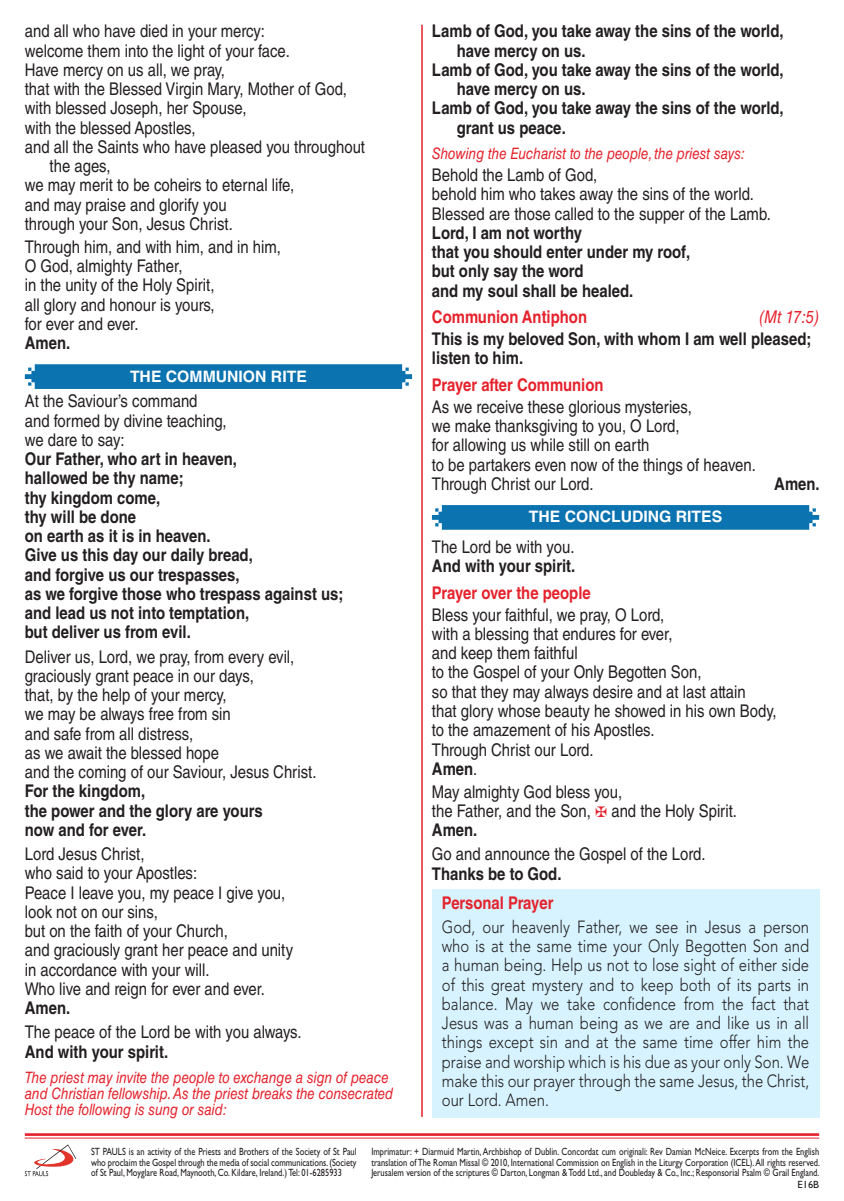
<style>
.page{position:relative;width:844px;height:1201px;background:#fff}
.page>*{position:absolute;margin:0;border:0;box-sizing:border-box;transform-origin:0 0}
.t1{font:17.5px/19.2px "Helvetica LT Std";color:#231f20;scale:.85 1}
.t2{font:700 17.5px/19.2px "Helvetica LT Std";color:#231f20;scale:.85 1}
.t3{font:300 17.5px/19.2px "Avenir LT Std";color:#231f20;text-align:justify;scale:.85 1}
.t4{font:700 17.5px "Helvetica LT Std";color:#e5222c;scale:.85 1}
.t5{font:italic 17.5px "Helvetica LT Std";color:#e5222c;scale:.85 1}
.t6{font:italic 15.75px/15.8px "Helvetica LT Std";color:#e5222c;scale:.85 1}
.t7{font:700 15.75px "Helvetica LT Std";color:#fff}
.t8{font:10.5px/10.8px "Gill Sans Std";color:#231f20;text-align:justify;scale:.8 1}
.s1{font-weight:700}
.s2{color:#e5222c}
</style>
<div class="page">
<hr style="left:25px;top:1133px;width:794px;height:2px;background:#e5222c">
<hr style="left:25px;top:1137px;width:794px;height:1px;background:#e5222c">
<svg style="left:25px;top:1144px;width:52px;height:32px"></svg>
<svg style="left:25px;top:364px;width:387px;height:25px;background:#1479b3"></svg>
<svg style="left:432px;top:505px;width:387px;height:25px;background:#1479b3"></svg>
<div style="left:432px;top:890px;width:387px;height:227px;background:#d6f3ff"></div>
<hr style="left:421px;top:25px;width:1px;height:1091px;background:#e5222c">
<p class="t1" style="left:25px;top:22px;width:284px">and all who have died in your mercy:</p>
<p class="t1" style="left:25px;top:41px;width:313px">welcome them into the light of your face.</p>
<p class="t1" style="left:25px;top:60px;width:237px">Have mercy on us all, we pray,</p>
<p class="t1" style="left:25px;top:79px;width:380px">that with the Blessed Virgin Mary, Mother of God,</p>
<p class="t1" style="left:25px;top:99px;width:262px">with blessed Joseph, her Spouse,</p>
<p class="t1" style="left:25px;top:118px;width:202px">with the blessed Apostles,</p>
<p class="t1" style="left:25px;top:137px;width:402px">and all the Saints who have pleased you throughout</p>
<p class="t1" style="left:50px;top:156px;width:73px">the ages,</p>
<p class="t1" style="left:25px;top:176px;width:318px">we may merit to be coheirs to eternal life,</p>
<p class="t1" style="left:25px;top:195px;width:239px">and may praise and glorify you</p>
<p class="t1" style="left:25px;top:214px;width:246px">through your Son, Jesus Christ.</p>
<p class="t1" style="left:25px;top:237px;width:303px">Through him, and with him, and in him,<br>O God, almighty Father,<br>in the unity of the Holy Spirit,<br>all glory and honour is yours,<br>for ever and ever.</p>
<p class="t2" style="left:25px;top:333px;width:55px">Amen.</p>
<p class="t7" style="left:130px;top:366px;width:178px">THE COMMUNION RITE</p>
<p class="t1" style="left:25px;top:391px;width:239px">At the Saviour’s command and formed by divine teaching, we dare to say:</p>
<p class="t2" style="left:25px;top:449px;width:376px">Our Father, who art in heaven,<br>hallowed be thy name;<br>thy kingdom come,<br>thy will be done<br>on earth as it is in heaven.<br>Give us this day our daily bread,<br>and forgive us our trespasses,<br>as we forgive those who trespass against us; and lead us not into temptation,<br>but deliver us from evil.</p>
<p class="t1" style="left:25px;top:646px;width:344px">Deliver us, Lord, we pray, from every evil, graciously grant peace in our days,<br>that, by the help of your mercy,<br>we may be always free from sin<br>and safe from all distress,<br>as we await the blessed hope<br>and the coming of our Saviour, Jesus Christ.</p>
<p class="t2" style="left:25px;top:781px;width:281px">For the kingdom,<br>the power and the glory are yours now and for ever.</p>
<p class="t1" style="left:25px;top:844px;width:317px">Lord Jesus Christ,<br>who said to your Apostles:<br>Peace I leave you, my peace I give you, look not on our sins,<br>but on the faith of your Church,<br>and graciously grant her peace and unity in accordance with your will.<br>Who live and reign for ever and ever.</p>
<p class="t2" style="left:25px;top:998px;width:55px">Amen.</p>
<p class="t1" style="left:25px;top:1022px;width:327px">The peace of the Lord be with you always.</p>
<p class="t2" style="left:25px;top:1041px;width:170px">And with your spirit.</p>
<p class="t6" style="left:25px;top:1069px;width:435px">The priest may invite the people to exchange a sign of peace and Christian fellowship. As the priest breaks the consecrated<br>Host the following is sung or said:</p>
<p class="t2" style="left:432px;top:21px;width:415px">Lamb of God, you take away the sins of the world,</p>
<p class="t2" style="left:456px;top:41px;width:153px">have mercy on us.</p>
<p class="t2" style="left:432px;top:60px;width:415px">Lamb of God, you take away the sins of the world,</p>
<p class="t2" style="left:456px;top:79px;width:153px">have mercy on us.</p>
<p class="t2" style="left:432px;top:98px;width:415px">Lamb of God, you take away the sins of the world,</p>
<p class="t2" style="left:456px;top:118px;width:130px">grant us peace.</p>
<p class="t6" style="left:432px;top:146px;width:369px">Showing the Eucharist to the people, the priest says:</p>
<p class="t1" style="left:432px;top:165px;width:400px">Behold the Lamb of God,<br>behold him who takes away the sins of the world.<br>Blessed are those called to the supper of the Lamb.</p>
<p class="t2" style="left:432px;top:223px;width:305px">Lord, I am not worthy<br>that you should enter under my roof, but only say the word<br>and my soul shall be healed.</p>
<p class="t4" style="left:432px;top:306px;width:184px">Communion Antiphon</p>
<p class="t5" style="left:759px;top:307px;width:72px">(Mt 17:5)</p>
<p class="t2" style="left:432px;top:329px;width:448px">This is my beloved Son, with whom I am well pleased; listen to him.</p>
<p class="t4" style="left:432px;top:374px;width:203px">Prayer after Communion</p>
<p class="t1" style="left:432px;top:397px;width:382px">As we receive these glorious mysteries,<br>we make thanksgiving to you, O Lord,<br>for allowing us while still on earth<br>to be partakers even now of the things of heaven.<br>Through Christ our Lord.</p>
<p class="t2" style="left:774px;top:474px;width:55px">Amen.</p>
<p class="t7" style="left:528px;top:507px;width:195px">THE CONCLUDING RITES</p>
<p class="t1" style="left:432px;top:537px;width:169px">The Lord be with you.</p>
<p class="t2" style="left:432px;top:556px;width:170px">And with your spirit.</p>
<p class="t4" style="left:432px;top:582px;width:188px">Prayer over the people</p>
<p class="t1" style="left:432px;top:605px;width:407px">Bless your faithful, we pray, O Lord,<br>with a blessing that endures for ever,<br>and keep them faithful<br>to the Gospel of your Only Begotten Son,<br>so that they may always desire and at last attain<br>that glory whose beauty he showed in his own Body, to the amazement of his Apostles.<br>Through Christ our Lord.<br><span class="s1">Amen</span>.</p>
<p class="t1" style="left:432px;top:781px;width:360px">May almighty God bless you,<br>the Father, and the Son, <span class="s2">✠</span> and the Holy Spirit.<br><span class="s1">Amen.</span></p>
<p class="t1" style="left:432px;top:844px;width:323px">Go and announce the Gospel of the Lord.</p>
<p class="t2" style="left:432px;top:863px;width:154px">Thanks be to God.</p>
<p class="t4" style="left:441px;top:891px;width:133px">Personal Prayer</p>
<p class="t3" style="left:441px;top:917px;width:433px">God, our heavenly Father, we see in Jesus a person who is at the same time your Only Begotten Son and a human being. Help us not to lose sight of either side of this great mystery and to keep both of its parts in balance. May we take confidence from the fact that Jesus was a human being as we are and like us in all things except sin and at the same time offer him the praise and worship which is his due as your only Son. We make this our prayer through the same Jesus, the Christ, our Lord. Amen.</p>
<p class="t8" style="left:91px;top:1146px;width:333px">ST PAULS is an activity of the Priests and Brothers of the Society of St Paul who proclaim the Gospel through the media of social communications. (Society of St Paul, Moyglare Road, Maynooth, Co. Kildare, Ireland.) Tel: 01-6285933</p>
<p class="t8" style="left:371px;top:1146px;width:562px;text-align:right">Imprimatur: + Diarmuid Martin, Archbishop of Dublin. Concordat cum originali: Rev Damian McNeice. Excerpts from the English translation of The Roman Missal © 2010, International Commission on English in the Liturgy Corporation (ICEL). All rights reserved.<br>Jerusalem version of the scriptures © Darton, Longman &amp; Todd Ltd., and Doubleday &amp; Co., Inc.; Responsorial Psalm © Grail England.<br>E16B</p>
</div>
